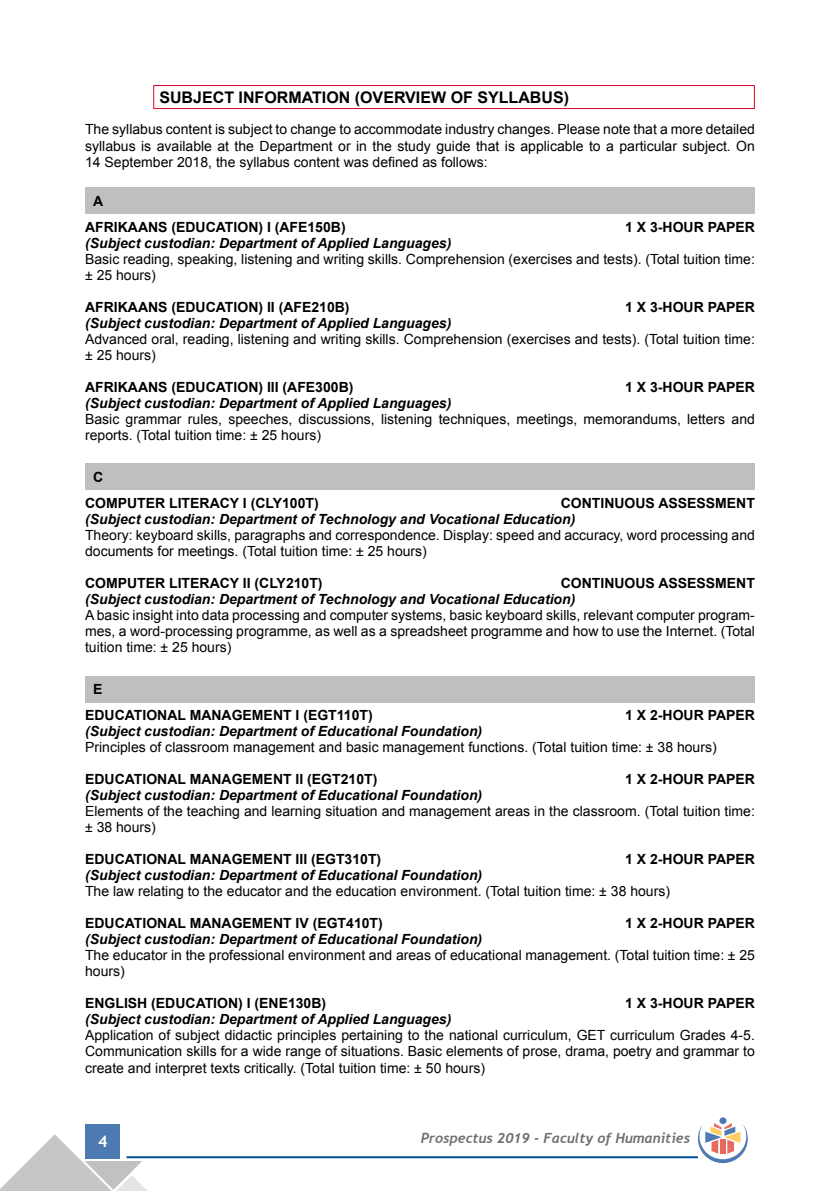
<style>
.page{position:relative;width:840px;height:1191px;background:#fff}
.page>*{position:absolute;margin:0;border:0;box-sizing:border-box;transform-origin:0 0}
.t1{font:700 16px "Arial";color:#000}
.t2{font:700 16px "Trebuchet MS";color:#fff}
.t3{font:14px/16px "Arial";color:#000}
.t4{font:italic 700 14px "Arial";color:#000}
.t5{font:700 14px/26px "Arial";color:#000}
.t6{font:italic 700 14px "Trebuchet";color:#706f6f}
</style>
<div class="page">
<div style="left:86px;top:1124px;width:34px;height:34px;background:#4c7ab1"></div>
<hr style="left:126px;top:1156px;width:571px;height:2px;background:#005092">
<svg style="left:0;top:1134px;width:148px;height:57px"></svg>
<div style="left:719px;top:1117px;width:7px;height:7px;background:#4c7ab1;border-radius:50%"></div>
<svg style="left:697px;top:1123px;width:50px;height:40px"></svg>
<hr style="left:153px;top:85px;width:601px;height:1px;background:#dd052b">
<svg style="left:153px;top:86px;width:1px;height:22px"></svg>
<svg style="left:753px;top:86px;width:1px;height:22px"></svg>
<hr style="left:153px;top:108px;width:601px;height:1px;background:#dd052b">
<div style="left:85px;top:187px;width:669px;height:27px;background:#bfbfbf"></div>
<div style="left:85px;top:464px;width:669px;height:26px;background:#bfbfbf"></div>
<div style="left:85px;top:676px;width:669px;height:26px;background:#bfbfbf"></div>
<p class="t1" style="left:159px;top:86px;width:411px">SUBJECT INFORMATION (OVERVIEW OF SYLLABUS)</p>
<p class="t3" style="left:85px;top:120px;width:671px;line-height:16.8px;text-align:justify">The syllabus content is subject to change to accommodate industry changes. Please note that a more detailed syllabus is available at the Department or in the study guide that is applicable to a particular subject. On 14 September 2018, the syllabus content was defined as follows:</p>
<p class="t5" style="left:85px;top:188px;width:262px;text-indent:8px">A<br>AFRIKAANS (EDUCATION) I (AFE150B)</p>
<p class="t5" style="left:624px;top:214px;width:131px">1 X 3-HOUR PAPER</p>
<p class="t4" style="left:85px;top:233px;width:367px">(Subject custodian: Department of Applied Languages)</p>
<p class="t3" style="left:85px;top:251px;width:671px">Basic reading, speaking, listening and writing skills. Comprehension (exercises and tests). (Total tuition time: ± 25 hours)</p>
<p class="t5" style="left:85px;top:294px;width:266px">AFRIKAANS (EDUCATION) II (AFE210B)</p>
<p class="t5" style="left:624px;top:294px;width:131px">1 X 3-HOUR PAPER</p>
<p class="t4" style="left:85px;top:313px;width:367px">(Subject custodian: Department of Applied Languages)</p>
<p class="t3" style="left:85px;top:331px;width:671px">Advanced oral, reading, listening and writing skills. Comprehension (exercises and tests). (Total tuition time: ± 25 hours)</p>
<p class="t5" style="left:85px;top:374px;width:270px">AFRIKAANS (EDUCATION) III (AFE300B)</p>
<p class="t5" style="left:624px;top:374px;width:131px">1 X 3-HOUR PAPER</p>
<p class="t4" style="left:85px;top:393px;width:367px">(Subject custodian: Department of Applied Languages)</p>
<p class="t3" style="left:85px;top:411px;width:671px">Basic grammar rules, speeches, discussions, listening techniques, meetings, memorandums, letters and reports. (Total tuition time: ± 25 hours)</p>
<p class="t5" style="left:85px;top:464px;width:235px;text-indent:8px">C<br>COMPUTER LITERACY I (CLY100T)</p>
<p class="t5" style="left:560px;top:490px;width:195px">CONTINUOUS ASSESSMENT</p>
<p class="t4" style="left:85px;top:510px;width:491px">(Subject custodian: Department of Technology and Vocational Education)</p>
<p class="t3" style="left:85px;top:527px;width:671px">Theory: keyboard skills, paragraphs and correspondence. Display: speed and accuracy, word processing and documents for meetings. (Total tuition time: ± 25 hours)</p>
<p class="t5" style="left:85px;top:570px;width:239px">COMPUTER LITERACY II (CLY210T)</p>
<p class="t5" style="left:560px;top:570px;width:195px">CONTINUOUS ASSESSMENT</p>
<p class="t4" style="left:85px;top:590px;width:491px">(Subject custodian: Department of Technology and Vocational Education)</p>
<p class="t3" style="left:85px;top:607px;width:671px;text-align:justify">A basic insight into data processing and computer systems, basic keyboard skills, relevant computer program&shy;mes, a word-processing programme, as well as a spreadsheet programme and how to use the Internet. (Total tuition time: ± 25 hours)</p>
<p class="t5" style="left:85px;top:676px;width:289px;text-indent:8px">E<br>EDUCATIONAL MANAGEMENT I (EGT110T)</p>
<p class="t5" style="left:624px;top:702px;width:131px">1 X 2-HOUR PAPER</p>
<p class="t4" style="left:85px;top:722px;width:398px">(Subject custodian: Department of Educational Foundation)</p>
<p class="t3" style="left:85px;top:739px;width:632px">Principles of classroom management and basic management functions. (Total tuition time: ± 38 hours)</p>
<p class="t5" style="left:85px;top:766px;width:293px">EDUCATIONAL MANAGEMENT II (EGT210T)</p>
<p class="t5" style="left:624px;top:766px;width:131px">1 X 2-HOUR PAPER</p>
<p class="t4" style="left:85px;top:786px;width:398px">(Subject custodian: Department of Educational Foundation)</p>
<p class="t3" style="left:85px;top:803px;width:671px">Elements of the teaching and learning situation and management areas in the classroom. (Total tuition time: ± 38 hours)</p>
<p class="t5" style="left:85px;top:846px;width:297px">EDUCATIONAL MANAGEMENT III (EGT310T)</p>
<p class="t5" style="left:624px;top:846px;width:131px">1 X 2-HOUR PAPER</p>
<p class="t4" style="left:85px;top:866px;width:398px">(Subject custodian: Department of Educational Foundation)</p>
<p class="t3" style="left:85px;top:883px;width:586px">The law relating to the educator and the education environment. (Total tuition time: ± 38 hours)</p>
<p class="t5" style="left:85px;top:910px;width:299px">EDUCATIONAL MANAGEMENT IV (EGT410T)</p>
<p class="t5" style="left:624px;top:910px;width:131px">1 X 2-HOUR PAPER</p>
<p class="t4" style="left:85px;top:930px;width:398px">(Subject custodian: Department of Educational Foundation)</p>
<p class="t3" style="left:85px;top:947px;width:671px">The educator in the professional environment and areas of educational management. (Total tuition time: ± 25 hours)</p>
<p class="t5" style="left:85px;top:990px;width:242px">ENGLISH (EDUCATION) I (ENE130B)</p>
<p class="t5" style="left:624px;top:990px;width:131px">1 X 3-HOUR PAPER</p>
<p class="t4" style="left:85px;top:1010px;width:367px">(Subject custodian: Department of Applied Languages)</p>
<p class="t3" style="left:85px;top:1027px;width:671px;text-align:justify">Application of subject didactic principles pertaining to the national curriculum, GET curriculum Grades 4-5.<br>Communication skills for a wide range of situations. Basic elements of prose, drama, poetry and grammar to create and interpret texts critically. (Total tuition time: ± 50 hours)</p>
<p class="t2" style="left:98px;top:1131px;width:11px">4</p>
<p class="t6" style="left:420px;top:1129px;width:271px">Prospectus 2019 - Faculty of Humanities</p>
</div>
